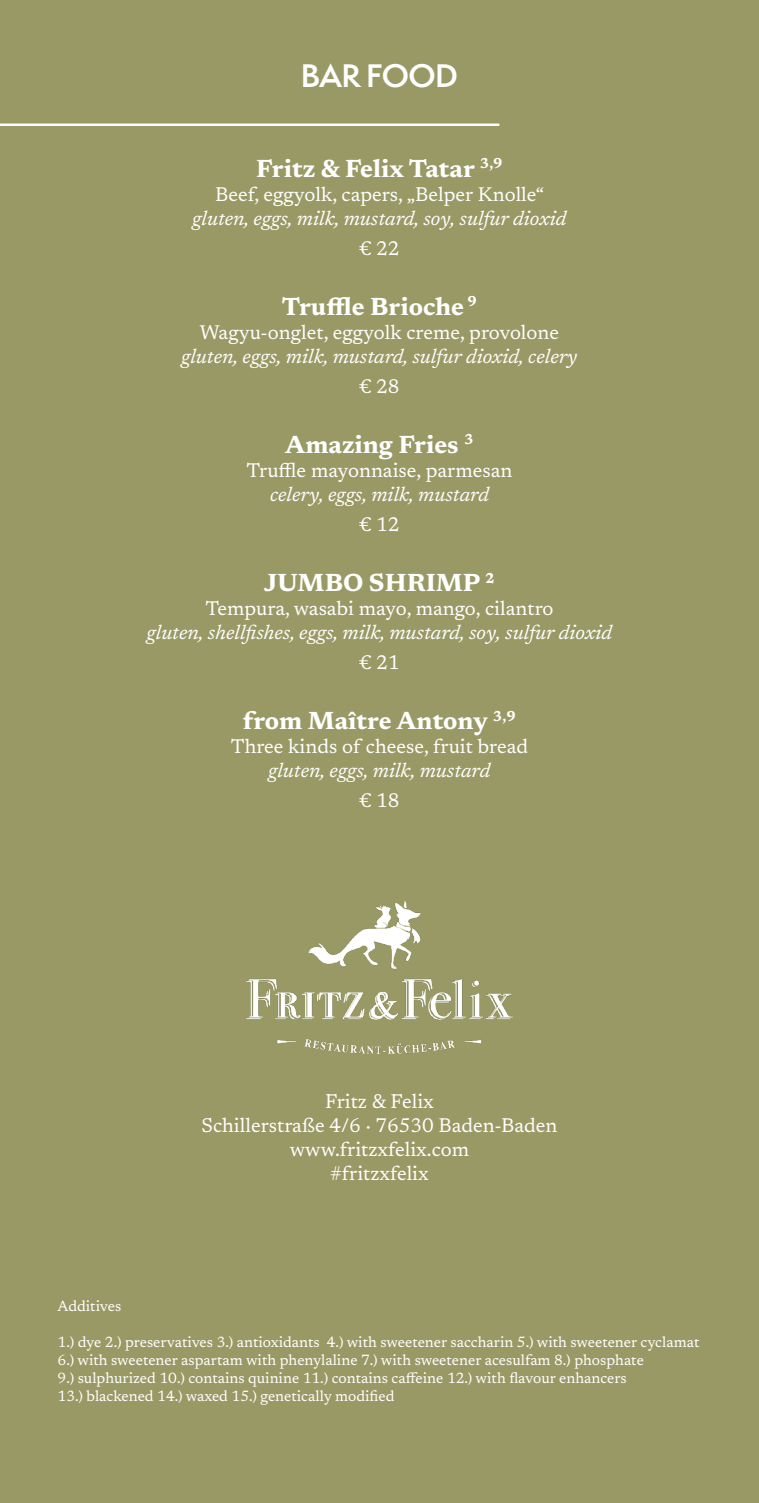
<style>
.page{position:relative;width:759px;height:1503px;background:#fff}
.page>*{position:absolute;margin:0;border:0;box-sizing:border-box;transform-origin:0 0}
.t1{font:600 30px "Semplicita Pro";letter-spacing:-.02em;color:#fff}
.t2{font:700 25px "Newsreader";color:#fff}
.t3{font:20px "Newsreader";color:#fff}
.t4{font:italic 20px "Newsreader";color:#fff}
.t5{font:15px/18px "Newsreader";color:#fff}
</style>
<div class="page">
<div style="left:0;top:0;width:758px;height:1502px;background:#996"></div>
<hr style="left:0;top:123px;width:499px;height:3px;background:#fff">
<img style="left:246px;top:901px;width:266px;height:152px">
<p class="t1" style="left:301px;top:53px;width:159px">BAR FOOD</p>
<p class="t2" style="left:256px;top:150px;width:248px">Fritz &amp; Felix Tatar <sup>3,9</sup></p>
<p class="t3" style="left:215px;top:180px;width:331px">Beef, eggyolk, capers, „Belper Knolle“</p>
<p class="t4" style="left:192px;top:204px;width:375px">gluten, eggs, milk, mustard, soy, sulfur dioxid</p>
<p class="t3" style="left:359px;top:234px;width:41px">€ 22</p>
<p class="t2" style="left:282px;top:288px;width:196px">Truffle Brioche <sup>9</sup></p>
<p class="t3" style="left:200px;top:318px;width:361px">Wagyu-onglet, eggyolk creme, provolone</p>
<p class="t4" style="left:181px;top:342px;width:397px">gluten, eggs, milk, mustard, sulfur dioxid, celery</p>
<p class="t3" style="left:359px;top:372px;width:41px">€ 28</p>
<p class="t2" style="left:285px;top:426px;width:190px">Amazing Fries <sup>3</sup></p>
<p class="t3" style="left:246px;top:456px;width:267px">Truffle mayonnaise, parmesan</p>
<p class="t4" style="left:270px;top:480px;width:220px">celery, eggs, milk, mustard</p>
<p class="t3" style="left:359px;top:510px;width:41px">€ 12</p>
<p class="t2" style="left:264px;top:564px;width:232px">JUMBO SHRIMP <sup>2</sup></p>
<p class="t3" style="left:205px;top:594px;width:349px">Tempura, wasabi mayo, mango, cilantro</p>
<p class="t4" style="left:147px;top:618px;width:466px">gluten, shellfishes, eggs, milk, mustard, soy, sulfur dioxid</p>
<p class="t3" style="left:359px;top:648px;width:41px">€ 21</p>
<p class="t2" style="left:243px;top:702px;width:274px">from Maître Antony <sup>3,9</sup></p>
<p class="t3" style="left:231px;top:732px;width:298px">Three kinds of cheese, fruit bread</p>
<p class="t4" style="left:268px;top:756px;width:223px">gluten, eggs, milk, mustard</p>
<p class="t3" style="left:359px;top:786px;width:41px">€ 18</p>
<p class="t3" style="left:325px;top:1087px;width:110px">Fritz &amp; Felix</p>
<p class="t3" style="left:201px;top:1111px;width:357px">Schillerstraße 4/6 · 76530 Baden-Baden</p>
<p class="t3" style="left:290px;top:1135px;width:181px">www.fritzxfelix.com</p>
<p class="t3" style="left:330px;top:1159px;width:100px">#fritzxfelix</p>
<p class="t5" style="left:58px;top:1295px;width:65px">Additives</p>
<p class="t5" style="left:58px;top:1331px;width:643px">1.) dye 2.) preservatives 3.) antioxidants 4.) with sweetener saccharin 5.) with sweetener cyclamat<br>6.) with sweetener aspartam with phenylaline 7.) with sweetener acesulfam 8.) phosphate</p>
<p class="t5" style="left:58px;top:1367px;width:570px">9.) sulphurized 10.) contains quinine 11.) contains caffeine 12.) with flavour enhancers</p>
<p class="t5" style="left:58px;top:1385px;width:338px">13.) blackened 14.) waxed 15.) genetically modified</p>
</div>
